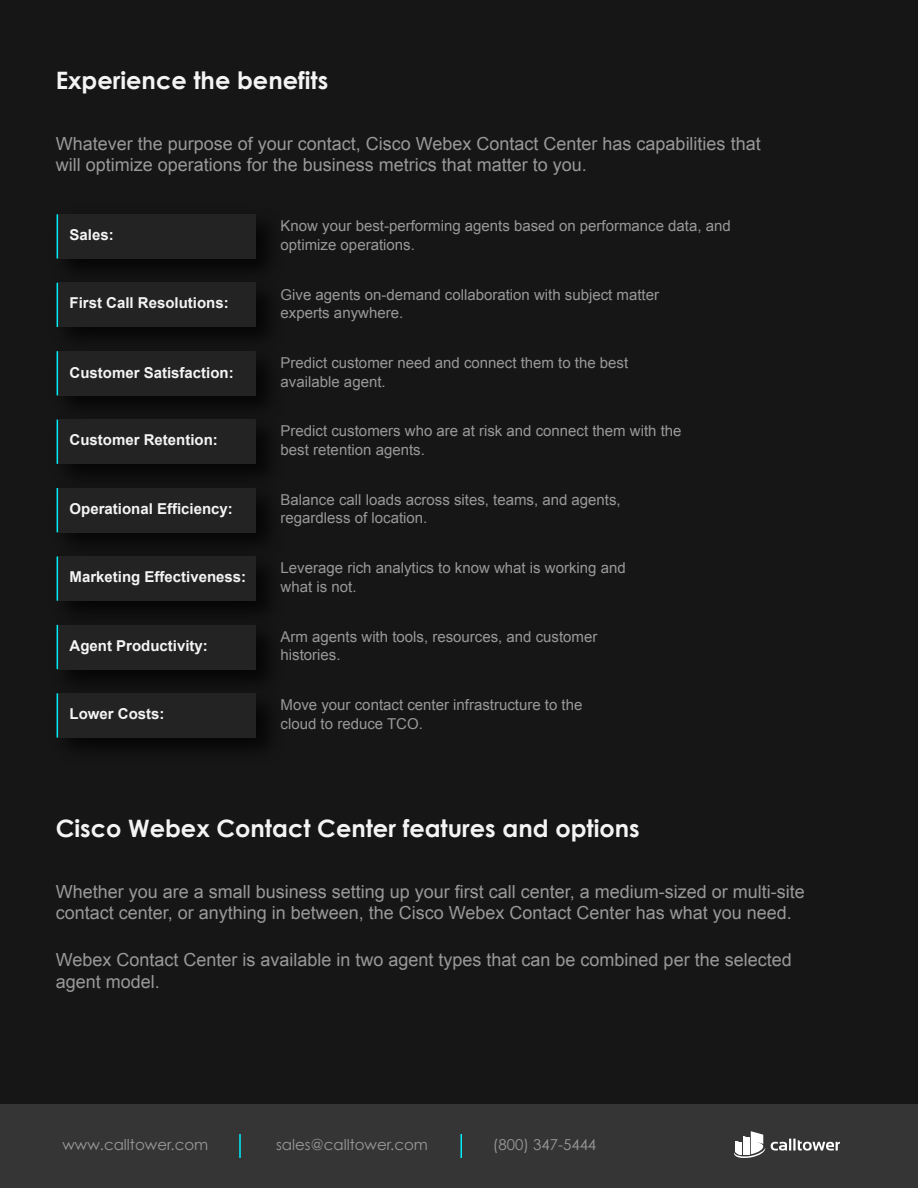
<style>
.page{position:relative;width:918px;height:1188px;background:#161616}
.page>*{position:absolute;margin:0;border:0;box-sizing:border-box;transform-origin:0 0}
.t1{font:700 24px "Century Gothic";color:#f4f4f4}
.t2{font:18px/21.6px "Arial";color:#999}
.t3{font:15px/18.6px "Arial";color:#999}
.t4{font:700 15px "Arial";color:#f4f4f4}
.t5{font:15px "Century Gothic";color:#999}
</style>
<div class="page">
<div style="left:0;top:1104px;width:918px;height:84px;background:#353535"></div>
<svg style="left:734px;top:1131px;width:106px;height:27px"></svg>
<hr style="left:239px;top:1134px;width:2px;height:24px;background:#00edfb">
<hr style="left:460px;top:1134px;width:2px;height:24px;background:#00edfb">
<div style="left:56px;top:214px;width:210px;height:54px;background:#090909"></div>
<div style="left:57px;top:214px;width:199px;height:45px;background:#232323"></div>
<hr style="left:57px;top:214px;width:1px;height:45px;background:#00eefc">
<img style="left:56px;top:282px;width:210px;height:54px">
<div style="left:57px;top:283px;width:199px;height:44px;background:#232323"></div>
<hr style="left:57px;top:283px;width:1px;height:44px;background:#00eefc">
<img style="left:56px;top:351px;width:210px;height:54px">
<div style="left:57px;top:351px;width:199px;height:44px;background:#232323"></div>
<hr style="left:57px;top:351px;width:1px;height:44px;background:#00eefc">
<img style="left:56px;top:419px;width:210px;height:54px">
<div style="left:57px;top:420px;width:199px;height:44px;background:#232323"></div>
<hr style="left:57px;top:420px;width:1px;height:44px;background:#00eefc">
<img style="left:56px;top:488px;width:210px;height:53px">
<div style="left:57px;top:488px;width:199px;height:44px;background:#232323"></div>
<hr style="left:57px;top:488px;width:1px;height:44px;background:#00eefc">
<div style="left:56px;top:556px;width:210px;height:54px;background:#090909"></div>
<div style="left:57px;top:556px;width:199px;height:45px;background:#232323"></div>
<hr style="left:57px;top:556px;width:1px;height:45px;background:#00eefc">
<img style="left:56px;top:624px;width:210px;height:55px">
<div style="left:57px;top:625px;width:199px;height:44px;background:#232323"></div>
<hr style="left:57px;top:625px;width:1px;height:44px;background:#00eefc">
<img style="left:56px;top:693px;width:210px;height:54px">
<div style="left:57px;top:693px;width:199px;height:45px;background:#232323"></div>
<hr style="left:57px;top:693px;width:1px;height:45px;background:#00eefc">
<h1 class="t1" style="left:56px;top:62px;width:274px">Experience the benefits</h1>
<p class="t2" style="left:56px;top:133px;width:706px">Whatever the purpose of your contact, Cisco Webex Contact Center has capabilities that will optimize operations for the business metrics that matter to you.</p>
<p class="t4" style="left:70px;top:225px;width:46px">Sales:</p>
<p class="t4" style="left:70px;top:293px;width:161px">First Call Resolutions:</p>
<p class="t4" style="left:70px;top:363px;width:166px">Customer Satisfaction:</p>
<p class="t4" style="left:70px;top:430px;width:150px">Customer Retention:</p>
<p class="t4" style="left:70px;top:499px;width:165px">Operational Efficiency:</p>
<p class="t4" style="left:70px;top:567px;width:178px">Marketing Effectiveness:</p>
<p class="t4" style="left:70px;top:635px;width:140px">Agent Productivity:</p>
<p class="t4" style="left:70px;top:704px;width:97px">Lower Costs:</p>
<p class="t3" style="left:281px;top:217px;width:452px">Know your best-performing agents based on performance data, and optimize operations.</p>
<p class="t3" style="left:281px;top:285px;width:380px">Give agents on-demand collaboration with subject matter experts anywhere.</p>
<p class="t3" style="left:281px;top:354px;width:349px">Predict customer need and connect them to the best available agent.</p>
<p class="t3" style="left:281px;top:422px;width:402px">Predict customers who are at risk and connect them with the best retention agents.</p>
<p class="t3" style="left:281px;top:490px;width:342px">Balance call loads across sites, teams, and agents, regardless of location.</p>
<p class="t3" style="left:281px;top:559px;width:347px">Leverage rich analytics to know what is working and what is not.</p>
<p class="t3" style="left:281px;top:627px;width:318px">Arm agents with tools, resources, and customer histories.</p>
<p class="t3" style="left:281px;top:696px;width:303px">Move your contact center infrastructure to the cloud to reduce TCO.</p>
<h1 class="t1" style="left:56px;top:810px;width:586px">Cisco Webex Contact Center features and options</h1>
<p class="t2" style="left:56px;top:881px;width:751px">Whether you are a small business setting up your first call center, a medium-sized or multi-site contact center, or anything in between, the Cisco Webex Contact Center has what you need.</p>
<p class="t2" style="left:56px;top:949px;width:738px">Webex Contact Center is available in two agent types that can be combined per the selected agent model.</p>
<p class="t5" style="left:62px;top:1134px;width:147px">www.calltower.com</p>
<p class="t5" style="left:276px;top:1134px;width:153px">sales@calltower.com</p>
<p class="t5" style="left:493px;top:1134px;width:105px">(800) 347-5444</p>
</div>
